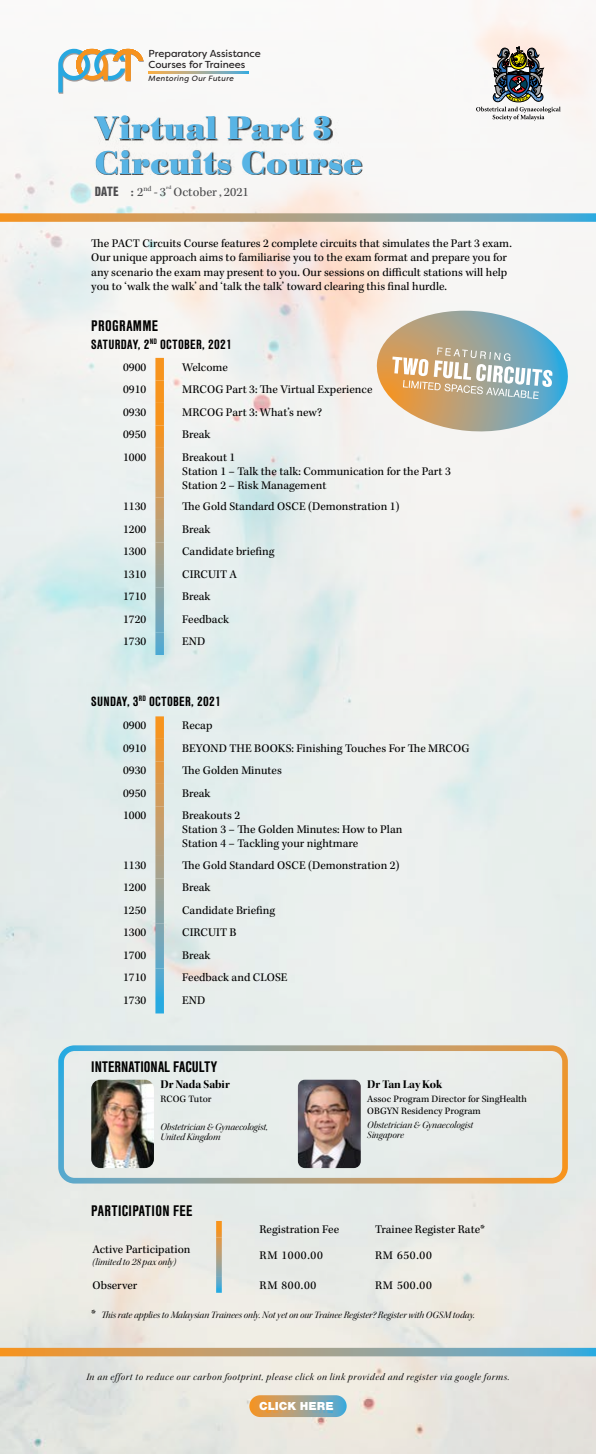
<style>
.page{position:relative;width:596px;height:1454px;background:#fff}
.page>*{position:absolute;margin:0;border:0;box-sizing:border-box;transform-origin:0 0}
.t1{font:700 34px/34.8px "Bodoni URW";letter-spacing:.02em;color:#58b4e5}
.t2{font:18px "Bebas Neue";letter-spacing:.04em;color:#fff}
.t3{font:700 16px "Nimbus San Con";letter-spacing:.015em;color:#000}
.t4{font:700 14px "Nimbus San Con";letter-spacing:.02em;color:#000}
.t5{font:13px "Kepler Std";color:#4d4d4f}
.t6{font:12px/14px "Kepler Std";color:#000}
.t7{font:12px "Kepler Std Bold Disp";letter-spacing:.005em;color:#000}
.t8{font:900 12px "Nimbus San";color:#fff}
.t9{font:10.1px/11.7px "Filson Soft";color:#231f20}
.t10{font:10px/10px "Kepler Std It Disp";color:#000}
.t11{font:10px "Kepler Std It Disp";letter-spacing:.06em;color:#000}
.t12{font:10px/12px "Kepler Std";color:#000}
.t13{font:italic 7.6px "Filson Soft";letter-spacing:.04em;color:#231f20}
.s1{font-family:"Nimbus San Con L";font-weight:900}
.s2{font-family:"Kepler Std Bold Disp"}
.s3{font-family:"Kepler Std";font-size:12px}
</style>
<div class="page">
<img style="left:0;top:0;width:595px;height:1453px">
<svg style="left:58px;top:49px;width:86px;height:45px"></svg>
<svg style="left:148px;top:71px;width:100px;height:2px"></svg>
<svg style="left:475px;top:46px;width:85px;height:75px"></svg>
<div style="left:94px;top:116px;width:268px;height:58px;background:#000;opacity:.78"></div>
<svg style="left:0;top:213px;width:595px;height:9px;background:#aba48a"></svg>
<div style="left:155px;top:358px;width:9px;height:22px;background:#f7941d"></div>
<div style="left:155px;top:380px;width:9px;height:23px;background:#f7941d"></div>
<div style="left:155px;top:403px;width:9px;height:22px;background:#f7941d"></div>
<div style="left:155px;top:425px;width:9px;height:23px;background:#f19427"></div>
<svg style="left:155px;top:448px;width:9px;height:49px"></svg>
<div style="left:155px;top:497px;width:9px;height:23px;background:#c89e6a"></div>
<div style="left:155px;top:520px;width:9px;height:22px;background:#b9a07b"></div>
<div style="left:155px;top:542px;width:9px;height:23px;background:#a9a28b"></div>
<div style="left:155px;top:565px;width:9px;height:22px;background:#99a49b"></div>
<div style="left:155px;top:587px;width:9px;height:23px;background:#88a6ab"></div>
<div style="left:155px;top:610px;width:9px;height:22px;background:#73a7bc"></div>
<svg style="left:155px;top:632px;width:9px;height:23px"></svg>
<div style="left:155px;top:716px;width:9px;height:23px;background:#f7941d"></div>
<div style="left:155px;top:739px;width:9px;height:22px;background:#eb9631"></div>
<div style="left:155px;top:761px;width:9px;height:23px;background:#e09845"></div>
<div style="left:155px;top:784px;width:9px;height:22px;background:#d49b57"></div>
<svg style="left:155px;top:806px;width:9px;height:50px"></svg>
<div style="left:155px;top:856px;width:9px;height:22px;background:#aba288"></div>
<div style="left:155px;top:878px;width:9px;height:23px;background:#9da498"></div>
<div style="left:155px;top:901px;width:9px;height:22px;background:#8da5a6"></div>
<div style="left:155px;top:923px;width:9px;height:23px;background:#7ba7b5"></div>
<div style="left:155px;top:946px;width:9px;height:22px;background:#68a8c3"></div>
<svg style="left:155px;top:968px;width:9px;height:23px"></svg>
<div style="left:155px;top:991px;width:9px;height:22px;background:#27aae1"></div>
<svg style="left:216px;top:1221px;width:6px;height:16px"></svg>
<svg style="left:216px;top:1237px;width:6px;height:39px"></svg>
<svg style="left:216px;top:1276px;width:6px;height:16px"></svg>
<svg style="left:374px;top:311px;width:196px;height:124px"></svg>
<svg style="left:249px;top:1395px;width:97px;height:22px;background:#a9a184"></svg>
<svg style="left:0;top:1347px;width:595px;height:9px;background:#aca78d"></svg>
<div style="left:58px;top:1045px;width:509px;height:138px;border:6px solid #fff;border-radius:14px"></div>
<img style="left:91px;top:1079px;width:63px;height:89px">
<img style="left:298px;top:1079px;width:62px;height:89px">
<p class="t9" style="left:148px;top:47px;width:114px">Preparatory Assistance<br>Courses for Trainees</p>
<p class="t13" style="left:148px;top:73px;width:87px">Mentoring Our Future</p>
<h1 class="t1" style="left:95px;top:112px;width:269px">Virtual Part 3<br>Circuits Course</h1>
<p class="t5" style="left:95px;top:184px;width:155px"><span class="s1">DATE</span> <span class="s2">:</span> 2<sup>nd</sup> - 3<sup>rd</sup> October , 2021</p>
<p class="t6" style="left:91px;top:236px;width:422px;line-height:14.4px">The PACT Circuits Course features 2 complete circuits that simulates the Part 3 exam.<br>Our unique approach aims to familiarise you to the exam format and prepare you for any scenario the exam may present to you. Our sessions on difficult stations will help you to ‘walk the walk’ and ‘talk the talk’ toward clearing this final hurdle.</p>
<h3 class="t3" style="left:91px;top:317px;width:68px">PROGRAMME</h3>
<p class="t4" style="left:91px;top:336px;width:142px">SATURDAY, 2<sup>ND</sup> OCTOBER, 2021</p>
<p class="t6" style="left:123px;top:360px;width:24px">0900</p>
<p class="t6" style="left:182px;top:360px;width:47px">Welcome</p>
<p class="t6" style="left:123px;top:383px;width:24px">0910</p>
<p class="t6" style="left:182px;top:383px;width:192px">MRCOG Part 3: The Virtual Experience</p>
<p class="t6" style="left:123px;top:405px;width:24px">0930</p>
<p class="t6" style="left:182px;top:405px;width:141px">MRCOG Part 3: What’s new?</p>
<p class="t6" style="left:123px;top:428px;width:24px">0950</p>
<p class="t6" style="left:182px;top:428px;width:30px">Break</p>
<p class="t6" style="left:123px;top:450px;width:24px">1000</p>
<p class="t6" style="left:182px;top:450px;width:270px">Breakout 1<br>Station 1 – Talk the talk: Communication for the Part 3<br>Station 2 – Risk Management</p>
<p class="t6" style="left:123px;top:500px;width:24px">1130</p>
<p class="t6" style="left:182px;top:500px;width:219px">The Gold Standard OSCE (Demonstration 1)</p>
<p class="t6" style="left:123px;top:522px;width:24px">1200</p>
<p class="t6" style="left:182px;top:522px;width:30px">Break</p>
<p class="t6" style="left:123px;top:545px;width:24px">1300</p>
<p class="t6" style="left:182px;top:545px;width:94px">Candidate briefing</p>
<p class="t6" style="left:123px;top:567px;width:24px">1310</p>
<p class="t6" style="left:182px;top:567px;width:56px">CIRCUIT A</p>
<p class="t6" style="left:123px;top:590px;width:24px">1710</p>
<p class="t6" style="left:182px;top:590px;width:30px">Break</p>
<p class="t6" style="left:123px;top:612px;width:24px">1720</p>
<p class="t6" style="left:182px;top:612px;width:48px">Feedback</p>
<p class="t6" style="left:123px;top:635px;width:24px">1730</p>
<p class="t6" style="left:182px;top:635px;width:24px">END</p>
<p class="t4" style="left:91px;top:693px;width:131px">SUNDAY, 3<sup>RD</sup> OCTOBER, 2021</p>
<p class="t6" style="left:123px;top:719px;width:24px">0900</p>
<p class="t6" style="left:182px;top:719px;width:32px">Recap</p>
<p class="t6" style="left:123px;top:741px;width:24px">0910</p>
<p class="t6" style="left:182px;top:741px;width:289px">BEYOND THE BOOKS: Finishing Touches For The MRCOG</p>
<p class="t6" style="left:123px;top:764px;width:24px">0930</p>
<p class="t6" style="left:182px;top:764px;width:101px">The Golden Minutes</p>
<p class="t6" style="left:123px;top:786px;width:24px">0950</p>
<p class="t6" style="left:182px;top:786px;width:30px">Break</p>
<p class="t6" style="left:123px;top:809px;width:24px">1000</p>
<p class="t6" style="left:182px;top:809px;width:221px">Breakouts 2<br>Station 3 – The Golden Minutes: How to Plan<br>Station 4 – Tackling your nightmare</p>
<p class="t6" style="left:123px;top:858px;width:24px">1130</p>
<p class="t6" style="left:182px;top:858px;width:219px">The Gold Standard OSCE (Demonstration 2)</p>
<p class="t6" style="left:123px;top:881px;width:24px">1200</p>
<p class="t6" style="left:182px;top:881px;width:30px">Break</p>
<p class="t6" style="left:123px;top:903px;width:24px">1250</p>
<p class="t6" style="left:182px;top:903px;width:94px">Candidate Briefing</p>
<p class="t6" style="left:123px;top:926px;width:24px">1300</p>
<p class="t6" style="left:182px;top:926px;width:56px">CIRCUIT B</p>
<p class="t6" style="left:123px;top:948px;width:24px">1700</p>
<p class="t6" style="left:182px;top:948px;width:30px">Break</p>
<p class="t6" style="left:123px;top:971px;width:24px">1710</p>
<p class="t6" style="left:182px;top:971px;width:107px">Feedback and CLOSE</p>
<p class="t6" style="left:123px;top:993px;width:24px">1730</p>
<p class="t6" style="left:182px;top:993px;width:24px">END</p>
<h3 class="t3" style="left:91px;top:1057px;width:127px">INTERNATIONAL FACULTY</h3>
<p class="t7" style="left:160px;top:1077px;width:71px">Dr Nada Sabir</p>
<p class="t12" style="left:160px;top:1093px;width:52px">RCOG Tutor</p>
<p class="t10" style="left:160px;top:1122px;width:109px">Obstetrician &amp; Gynaecologist,<br>United Kingdom</p>
<h3 class="t3" style="left:91px;top:1202px;width:103px">PARTICIPATION FEE</h3>
<p class="t7" style="left:367px;top:1077px;width:76px">Dr Tan Lay Kok</p>
<p class="t12" style="left:367px;top:1093px;width:161px">Assoc Program Director for SingHealth<br>OBGYN Residency Program</p>
<p class="t10" style="left:367px;top:1120px;width:107px">Obstetrician &amp; Gynaecologist<br>Singapore</p>
<p class="t6" style="left:92px;top:1242px;width:99px">Active Participation</p>
<p class="t10" style="left:92px;top:1256px;width:85px">(limited to 28 pax only)</p>
<p class="t6" style="left:259px;top:1223px;width:81px">Registration Fee</p>
<p class="t6" style="left:375px;top:1223px;width:111px">Trainee Register Rate*</p>
<p class="t6" style="left:259px;top:1248px;width:65px">RM 1000.00</p>
<p class="t6" style="left:375px;top:1248px;width:58px">RM 650.00</p>
<p class="t6" style="left:92px;top:1278px;width:46px">Observer</p>
<p class="t6" style="left:259px;top:1278px;width:58px">RM 800.00</p>
<p class="t6" style="left:375px;top:1278px;width:58px">RM 500.00</p>
<p class="t10" style="left:91px;top:1309px;width:385px"><span class="s3">*</span> This rate applies to Malaysian Trainees only. Not yet on our Trainee Register? Register with OGSM today.</p>
<p class="t11" style="left:86px;top:1371px;width:424px">In an effort to reduce our carbon footprint, please click on link provided and register via google forms.</p>
<p class="t8" style="left:259px;top:1399px;width:76px">CLICK HERE</p>
<h2 class="t2" style="left:265px;top:1396px;width:70px">CLICK HERE</h2>
</div>
